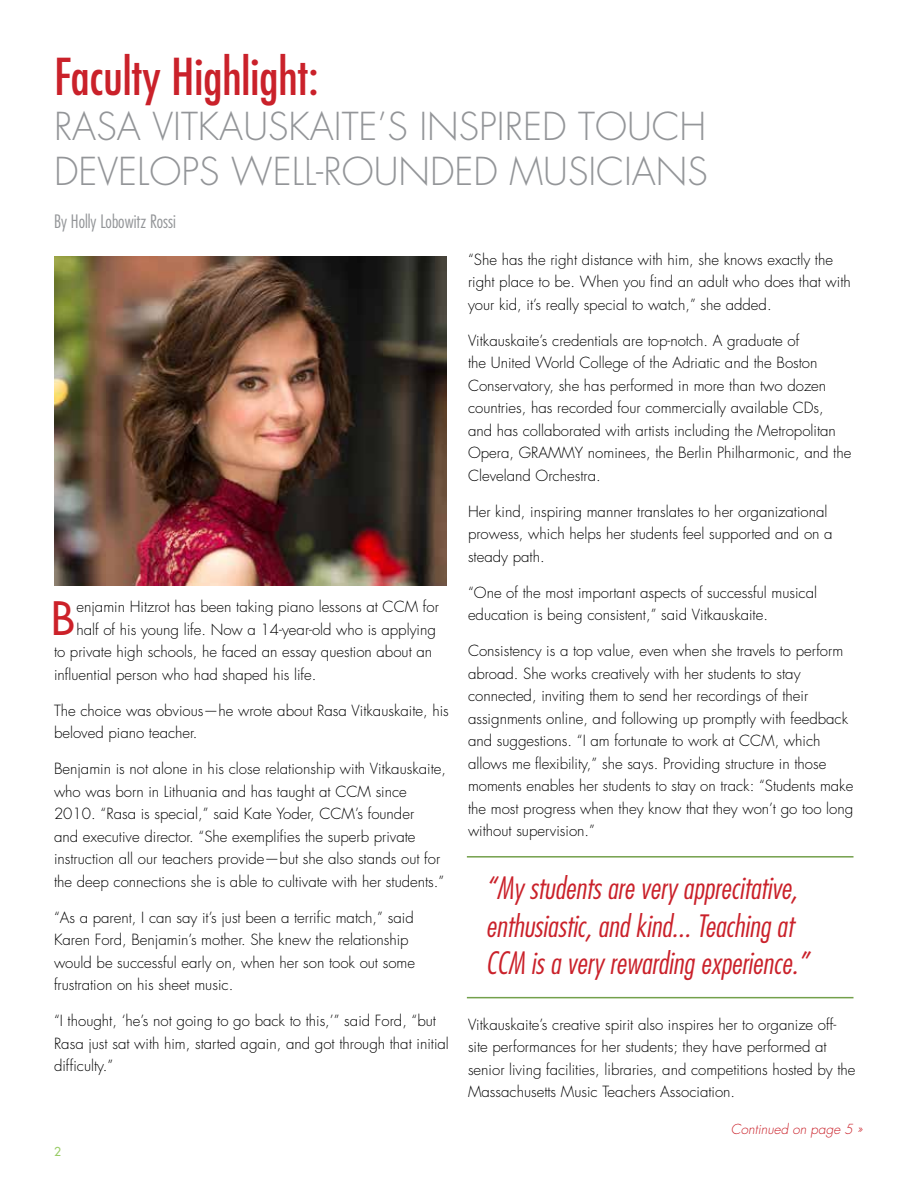
<style>
.page{position:relative;width:918px;height:1188px;background:#fff}
.page>*{position:absolute;margin:0;border:0;box-sizing:border-box;transform-origin:0 0}
.t1{font:condensed 49.5px "Futura Std";color:#ca212a}
.t2{font:500 44.85px "Futura Std";color:#cc2129}
.t3{font:300 37.5px/45px "Futura Std";color:#939598}
.t4{font:italic 300 condensed 30px/37.5px "Futura Std";color:#ca212a}
.t5{font:300 condensed 18px "Futura Std";color:#939598}
.t6{font:300 15px/22.5px "Futura Std";color:#000}
.t7{font:italic 300 13.5px "Futura Std";color:#ca212a}
.t8{font:500 12px "Futura Std";color:#9c6}
</style>
<div class="page">
<hr style="left:467px;top:856px;width:387px;height:2px;background:#73a04b">
<hr style="left:467px;top:997px;width:387px;height:1px;background:#73a04b">
<img style="left:54px;top:256px;width:393px;height:329px">
<h1 class="t1" style="left:54px;top:47px;width:266px">Faculty Highlight:</h1>
<h3 class="t3" style="left:54px;top:105px;width:655px">RASA VITKAUSKAITE’S INSPIRED TOUCH<br>DEVELOPS WELL-ROUNDED MUSICIANS</h3>
<p class="t5" style="left:54px;top:210px;width:124px">By Holly Lobowitz Rossi</p>
<h2 class="t2" style="left:51px;top:590px;width:25px">B</h2>
<p class="t6" style="left:76px;top:596px;width:364px">enjamin Hitzrot has been taking piano lessons at CCM for</p>
<p class="t6" style="left:76px;top:619px;width:361px">half of his young life. Now a 14-year-old who is applying</p>
<p class="t6" style="left:54px;top:641px;width:380px">to private high schools, he faced an essay question about an</p>
<p class="t6" style="left:54px;top:664px;width:264px">influential person who had shaped his life.</p>
<p class="t6" style="left:54px;top:700px;width:396px">The choice was obvious—he wrote about Rasa Vitkauskaite, his beloved piano teacher.</p>
<p class="t6" style="left:54px;top:758px;width:394px">Benjamin is not alone in his close relationship with Vitkauskaite, who was born in Lithuania and has taught at CCM since 2010. “Rasa is special,” said Kate Yoder, CCM’s founder<br>and executive director. “She exemplifies the superb private instruction all our teachers provide—but she also stands out for the deep connections she is able to cultivate with her students.”</p>
<p class="t6" style="left:54px;top:907px;width:363px">“As a parent, I can say it’s just been a terrific match,” said Karen Ford, Benjamin’s mother. She knew the relationship would be successful early on, when her son took out some frustration on his sheet music.</p>
<p class="t6" style="left:54px;top:1010px;width:396px">“I thought, ‘he’s not going to go back to this,’” said Ford, “but<br>Rasa just sat with him, started again, and got through that initial difficulty.”</p>
<p class="t8" style="left:54px;top:1144px;width:8px">2</p>
<p class="t6" style="left:468px;top:248px;width:384px">“She has the right distance with him, she knows exactly the right place to be. When you find an adult who does that with your kid, it’s really special to watch,” she added.</p>
<p class="t6" style="left:468px;top:329px;width:385px">Vitkauskaite’s credentials are top-notch. A graduate of<br>the United World College of the Adriatic and the Boston Conservatory, she has performed in more than two dozen countries, has recorded four commercially available CDs, and has collaborated with artists including the Metropolitan Opera, GRAMMY nominees, the Berlin Philharmonic, and the Cleveland Orchestra.</p>
<p class="t6" style="left:468px;top:500px;width:366px">Her kind, inspiring manner translates to her organizational prowess, which helps her students feel supported and on a steady path.</p>
<p class="t6" style="left:468px;top:581px;width:351px">“One of the most important aspects of successful musical education is being consistent,” said Vitkauskaite.</p>
<p class="t6" style="left:468px;top:640px;width:387px">Consistency is a top value, even when she travels to perform abroad. She works creatively with her students to stay connected, inviting them to send her recordings of their assignments online, and following up promptly with feedback and suggestions. “I am fortunate to work at CCM, which allows me flexibility,” she says. Providing structure in those moments enables her students to stay on track: “Students make the most progress when they know that they won’t go too long without supervision.”</p>
<h3 class="t4" style="left:486px;top:870px;width:324px">“My students are very apprecitative, enthusiastic, and kind... Teaching at<br>CCM is a very rewarding experience.”</h3>
<p class="t6" style="left:468px;top:1013px;width:389px">Vitkauskaite’s creative spirit also inspires her to organize off&shy;site performances for her students; they have performed at senior living facilities, libraries, and competitions hosted by the Massachusetts Music Teachers Association.</p>
<p class="t7" style="left:731px;top:1121px;width:133px">Continued on page 5 »</p>
</div>
